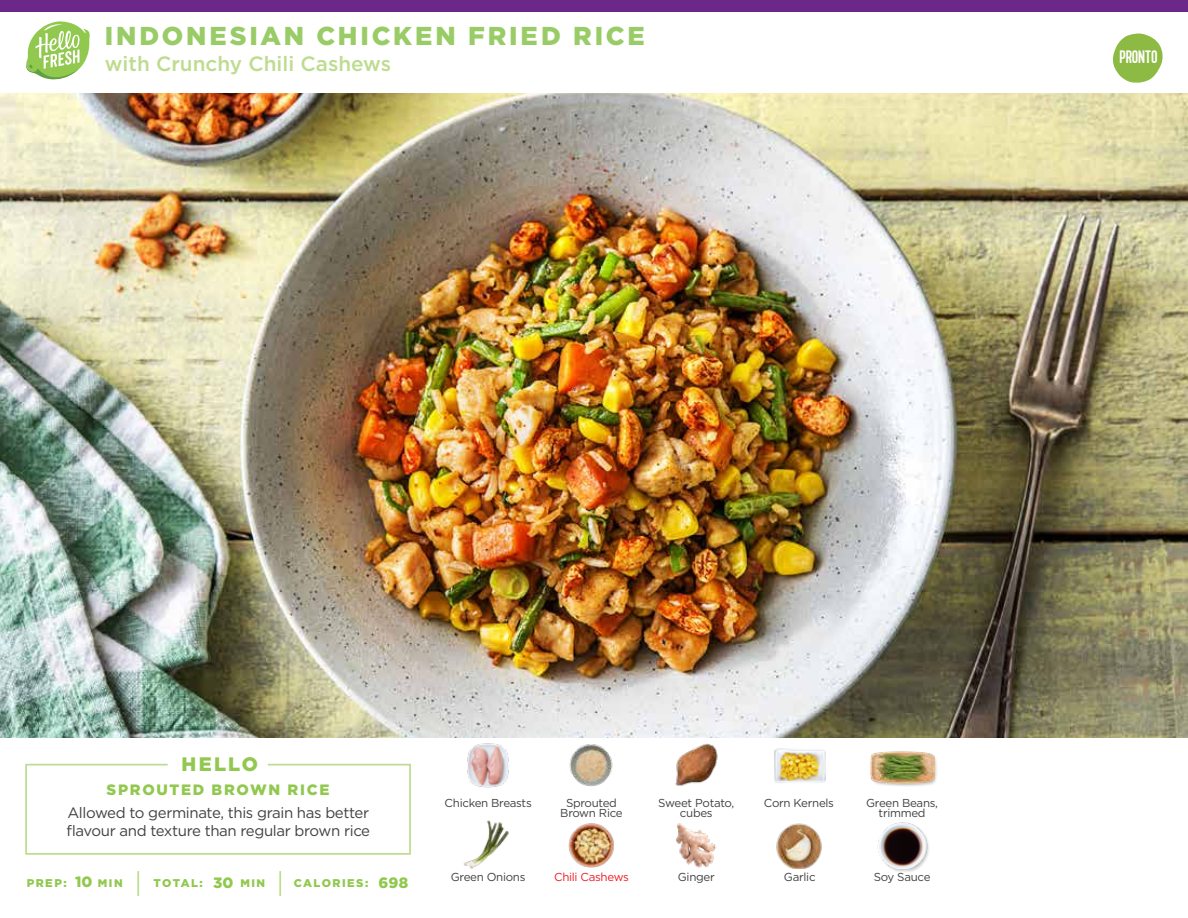
<style>
.page{position:relative;width:1188px;height:918px;background:#fff}
.page>*{position:absolute;margin:0;border:0;box-sizing:border-box;transform-origin:0 0}
.t1{font:900 25.8px "Gotham";letter-spacing:.11em;color:#9c6}
.t2{font:500 20.7px "Gotham";color:#bedc8f}
.t3{font:900 19.5px "Gotham";letter-spacing:.105em;color:#91c84e}
.t4{font:18px "Kapra";letter-spacing:-.01em;color:#fff}
.t5{font:15px/18px "Gotham";letter-spacing:-.025em;color:#414042}
.t6{font:900 15px "Gotham";letter-spacing:.11em;color:#91c84e}
.t7{font:11.55px/10.5px "Gotham";letter-spacing:-.025em;color:#414042;text-align:center}
.t8{font:11.55px "Gotham";letter-spacing:-.025em;color:#ed1d24}
.t9{font:900 11.25px "Gotham";letter-spacing:.125em;color:#91c84e}
.t10{font:900 10.95px "Gotham";letter-spacing:.135em;color:#91c84e}
</style>
<div class="page">
<div style="left:0;top:0;width:1188px;height:12px;background:#6c2888"></div>
<img style="left:0;top:93px;width:1188px;height:644px">
<svg style="left:25px;top:763px;width:386px;height:92px"></svg>
<img style="left:467px;top:743px;width:42px;height:45px">
<img style="left:463px;top:820px;width:46px;height:48px">
<img style="left:675px;top:743px;width:43px;height:43px">
<img style="left:676px;top:823px;width:41px;height:45px">
<img style="left:568px;top:823px;width:46px;height:45px">
<img style="left:776px;top:823px;width:46px;height:46px">
<img style="left:774px;top:748px;width:52px;height:35px">
<hr style="left:137px;top:871px;width:2px;height:25px;background:#bedc8f">
<hr style="left:279px;top:871px;width:2px;height:25px;background:#bedc8f">
<img style="left:564px;top:737px;width:55px;height:50px">
<div style="left:871px;top:751px;width:67px;height:36px;background:#000;opacity:.2"></div>
<img style="left:871px;top:751px;width:63px;height:36px">
<div style="left:879px;top:822px;width:51px;height:50px;background:#000;opacity:.2"></div>
<img style="left:877px;top:822px;width:53px;height:46px">
<svg style="left:1112px;top:33px;width:51px;height:50px"></svg>
<div style="left:1119px;top:50px;width:41px;height:17px;background:#8cba42"></div>
<svg style="left:26px;top:21px;width:64px;height:59px"></svg>
<h1 class="t1" style="left:105px;top:21px;width:541px">INDONESIAN CHICKEN FRIED RICE</h1>
<h2 class="t2" style="left:105px;top:50px;width:288px">with Crunchy Chili Cashews</h2>
<h3 class="t4" style="left:1119px;top:46px;width:40px">PRONTO</h3>
<h3 class="t3" style="left:182px;top:752px;width:78px">HELLO</h3>
<p class="t6" style="left:107px;top:781px;width:224px">SPROUTED BROWN RICE</p>
<p class="t5" style="left:67px;top:803px;width:305px">Allowed to germinate, this grain has better flavour and texture than regular brown rice</p>
<p class="t6" style="left:75px;top:873px;width:19px">10</p>
<p class="t6" style="left:213px;top:874px;width:22px">30</p>
<p class="t9" style="left:27px;top:877px;width:41px">PREP:</p>
<p class="t10" style="left:98px;top:877px;width:26px">MIN</p>
<p class="t9" style="left:154px;top:877px;width:51px">TOTAL:</p>
<p class="t10" style="left:240px;top:877px;width:26px">MIN</p>
<p class="t9" style="left:294px;top:877px;width:76px">CALORIES:</p>
<p class="t6" style="left:379px;top:874px;width:31px">698</p>
<p class="t7" style="left:445px;top:797px;width:89px">Chicken Breasts</p>
<p class="t7" style="left:451px;top:872px;width:76px">Green Onions</p>
<p class="t7" style="left:566px;top:797px;width:52px">Sprouted</p>
<p class="t7" style="left:764px;top:797px;width:72px">Corn Kernels</p>
<p class="t7" style="left:560px;top:807px;width:64px">Brown Rice</p>
<p class="t7" style="left:658px;top:797px;width:78px">Sweet Potato, cubes</p>
<p class="t8" style="left:554px;top:870px;width:76px">Chili Cashews</p>
<p class="t7" style="left:784px;top:872px;width:33px">Garlic</p>
<p class="t7" style="left:678px;top:872px;width:38px">Ginger</p>
<p class="t7" style="left:866px;top:797px;width:73px">Green Beans, trimmed</p>
<p class="t7" style="left:874px;top:872px;width:58px">Soy Sauce</p>
</div>
